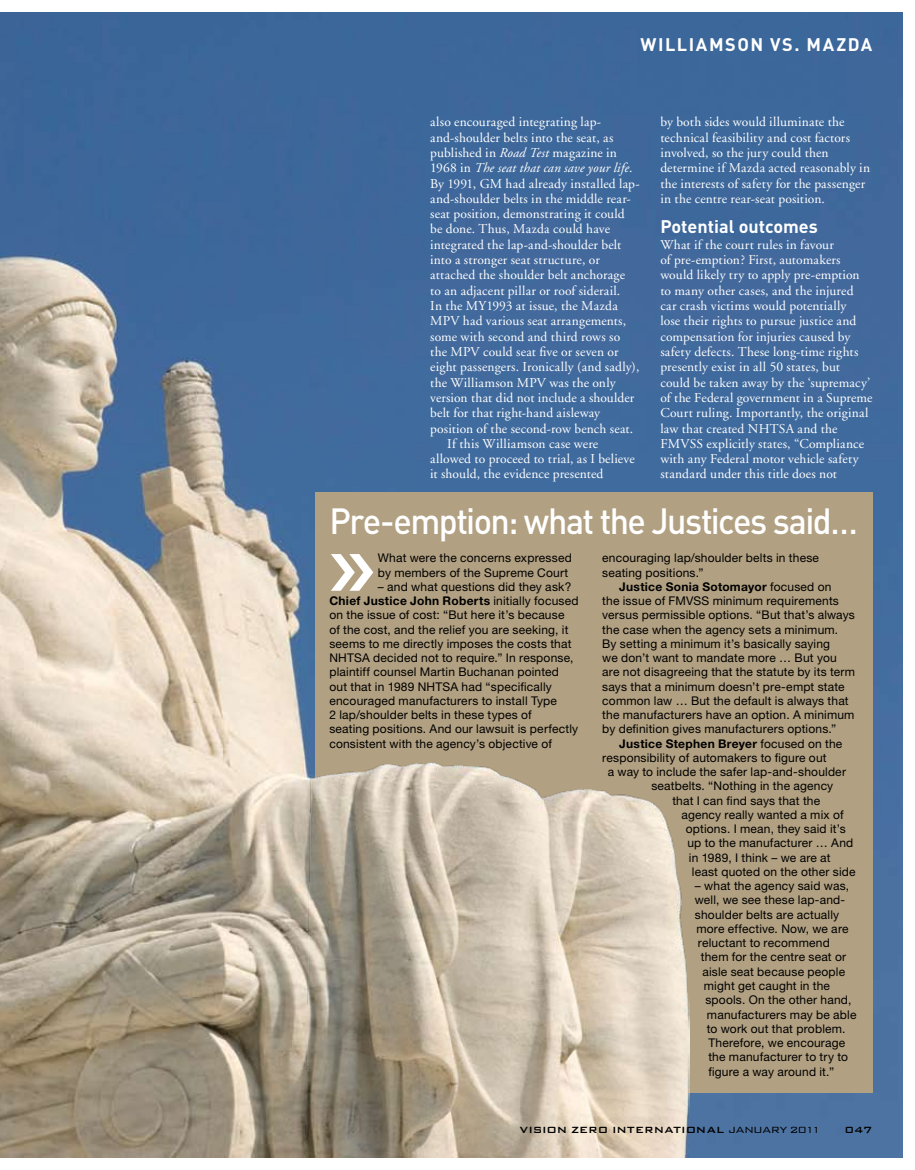
<style>
.page{position:relative;width:915px;height:1170px;background:#fff}
.page>*{position:absolute;margin:0;border:0;box-sizing:border-box;transform-origin:0 0}
.t1{font:500 36px "DIN";letter-spacing:-.045em;color:#fff;scale:.95 1}
.t2{font:700 18px "DIN";letter-spacing:.085em;color:#fff}
.t3{font:700 18px "DIN";color:#fff}
.t4{font:13.5px/15.3px "Adobe Garamond";letter-spacing:.01em;color:#fff}
.t5{font:italic 13.5px "Adobe Garamond";letter-spacing:.01em;color:#fff}
.t6{font:12px/14.2px "Helvetica Neue";letter-spacing:.015em;color:#000}
.t7{font:500 12px "Bank Gothic";letter-spacing:-.005em;color:#000}
.t8{font:700 12px "Helvetica Neue";letter-spacing:.025em;color:#000}
.s1{font-style:italic}
.s2{font-style:normal}
.s3{font-weight:700}
.s4{font-weight:400}
.s5{font-weight:300}
</style>
<div class="page">
<img style="left:0;top:13px;width:901px;height:1144px">
<div style="left:315px;top:492px;width:557px;height:601px;background:#b1a081"></div>
<img style="left:304px;top:761px;width:385px;height:396px">
<h2 class="t2" style="left:640px;top:33px;width:233px">WILLIAMSON VS. MAZDA</h2>
<p class="t4" style="left:430px;top:115px;width:172px">also encouraged integrating lap-</p>
<p class="t4" style="left:430px;top:130px;width:184px">and-shoulder belts into the seat, as</p>
<p class="t4" style="left:430px;top:145px;width:188px">published in <span class="s1">Road Test</span> magazine in</p>
<p class="t5" style="left:430px;top:161px;width:203px"><span class="s2">1968 in</span> The seat that can save your life<span class="s2">.</span></p>
<p class="t4" style="left:430px;top:176px;width:211px">By 1991, GM had already installed lap-</p>
<p class="t4" style="left:430px;top:191px;width:202px">and-shoulder belts in the middle rear-</p>
<p class="t4" style="left:430px;top:206px;width:196px">seat position, demonstrating it could</p>
<p class="t4" style="left:430px;top:222px;width:181px">be done. Thus, Mazda could have</p>
<p class="t4" style="left:430px;top:237px;width:192px">integrated the lap-and-shoulder belt</p>
<p class="t4" style="left:430px;top:252px;width:171px">into a stronger seat structure, or</p>
<p class="t4" style="left:430px;top:268px;width:196px">attached the shoulder belt anchorage</p>
<p class="t4" style="left:430px;top:283px;width:191px">to an adjacent pillar or roof siderail.</p>
<p class="t4" style="left:430px;top:298px;width:189px">In the MY1993 at issue, the Mazda</p>
<p class="t4" style="left:430px;top:314px;width:197px">MPV had various seat arrangements,</p>
<p class="t4" style="left:430px;top:329px;width:191px">some with second and third rows so</p>
<p class="t4" style="left:430px;top:344px;width:190px">the MPV could seat five or seven or</p>
<p class="t4" style="left:430px;top:359px;width:211px">eight passengers. Ironically (and sadly),</p>
<p class="t4" style="left:430px;top:375px;width:187px">the Williamson MPV was the only</p>
<p class="t4" style="left:430px;top:390px;width:206px">version that did not include a shoulder</p>
<p class="t4" style="left:430px;top:405px;width:171px">belt for that right-hand aisleway</p>
<p class="t4" style="left:430px;top:421px;width:204px">position of the second-row bench seat.</p>
<p class="t4" style="left:447px;top:436px;width:152px">If this Williamson case were</p>
<p class="t4" style="left:430px;top:451px;width:206px">allowed to proceed to trial, as I believe</p>
<p class="t4" style="left:430px;top:467px;width:175px">it should, the evidence presented</p>
<p class="t4" style="left:660px;top:115px;width:211px">by both sides would illuminate the technical feasibility and cost factors involved, so the jury could then determine if Mazda acted reasonably in the interests of safety for the passenger in the centre rear-seat position.</p>
<h2 class="t3" style="left:660px;top:215px;width:159px">Potential outcomes</h2>
<p class="t4" style="left:660px;top:237px;width:213px">What if the court rules in favour<br>of pre-emption? First, automakers would likely try to apply pre-emption to many other cases, and the injured car crash victims would potentially<br>lose their rights to pursue justice and compensation for injuries caused by safety defects. These long-time rights presently exist in all 50 states, but could be taken away by the ‘supremacy’ of the Federal government in a Supreme Court ruling. Importantly, the original law that created NHTSA and the FMVSS explicitly states, “Compliance with any Federal motor vehicle safety standard under this title does not</p>
<h1 class="t1" style="left:329px;top:497px;width:557px">Pre-emption: what the Justices said…</h1>
<p class="t6" style="left:378px;top:550px;width:195px">What were the concerns expressed by members of the Supreme Court</p>
<p class="t6" style="left:329px;top:579px;width:250px;text-indent:49px">– and what questions did they ask?<br><span class="s3">Chief Justice John Roberts</span> initially focused on the issue of cost: “But here it’s because<br>of the cost, and the relief you are seeking, it seems to me directly imposes the costs that NHTSA decided not to require.” In response, plaintiff counsel Martin Buchanan pointed out that in 1989 NHTSA had “specifically encouraged manufacturers to install Type<br>2 lap/shoulder belts in these types of<br>seating positions. And our lawsuit is perfectly consistent with the agency’s objective of</p>
<p class="t6" style="left:602px;top:550px;width:218px">encouraging lap/shoulder belts in these seating positions.”</p>
<p class="t6" style="left:602px;top:579px;width:254px;text-indent:17px"><span class="s3">Justice Sonia Sotomayor</span> focused on<br>the issue of FMVSS minimum requirements versus permissible options. “But that’s always the case when the agency sets a minimum.<br>By setting a minimum it’s basically saying<br>we don’t want to mandate more … But you are not disagreeing that the statute by its term says that a minimum doesn’t pre-empt state common law … But the default is always that the manufacturers have an option. A minimum by definition gives manufacturers options.”</p>
<p class="t8" style="left:619px;top:735px;width:224px">Justice Stephen Breyer <span class="s4">focused on the</span></p>
<p class="t6" style="left:602px;top:750px;width:226px">responsibility of automakers to figure out</p>
<p class="t6" style="left:607px;top:764px;width:239px">a way to include the safer lap-and-shoulder</p>
<p class="t6" style="left:651px;top:778px;width:183px">seatbelts. “Nothing in the agency</p>
<p class="t6" style="left:672px;top:793px;width:149px">that I can find says that the</p>
<p class="t6" style="left:681px;top:807px;width:164px">agency really wanted a mix of</p>
<p class="t6" style="left:685px;top:821px;width:161px">options. I mean, they said it’s</p>
<p class="t6" style="left:687px;top:835px;width:167px">up to the manufacturer … And</p>
<p class="t6" style="left:688px;top:850px;width:143px">in 1989, I think – we are at</p>
<p class="t6" style="left:691px;top:864px;width:165px">least quoted on the other side</p>
<p class="t6" style="left:694px;top:878px;width:156px">– what the agency said was,</p>
<p class="t6" style="left:694px;top:892px;width:152px">well, we see these lap-and-</p>
<p class="t6" style="left:694px;top:907px;width:146px">shoulder belts are actually</p>
<p class="t6" style="left:696px;top:921px;width:154px">more effective. Now, we are</p>
<p class="t6" style="left:697px;top:935px;width:133px">reluctant to recommend</p>
<p class="t6" style="left:700px;top:949px;width:147px">them for the centre seat or</p>
<p class="t6" style="left:702px;top:964px;width:144px">aisle seat because people</p>
<p class="t6" style="left:703px;top:978px;width:128px">might get caught in the</p>
<p class="t6" style="left:705px;top:992px;width:147px">spools. On the other hand,</p>
<p class="t6" style="left:706px;top:1006px;width:151px">manufacturers may be able</p>
<p class="t6" style="left:706px;top:1021px;width:140px">to work out that problem.</p>
<p class="t6" style="left:708px;top:1035px;width:138px">Therefore, we encourage</p>
<p class="t6" style="left:708px;top:1049px;width:141px">the manufacturer to try to</p>
<p class="t6" style="left:708px;top:1063px;width:127px">figure a way around it.”</p>
<p class="t7" style="left:519px;top:1120px;width:302px">VISION ZERO INTERNATIONAL <span class="s5">JANUARY 2011</span></p>
<p class="t7" style="left:844px;top:1120px;width:29px">047</p>
</div>
